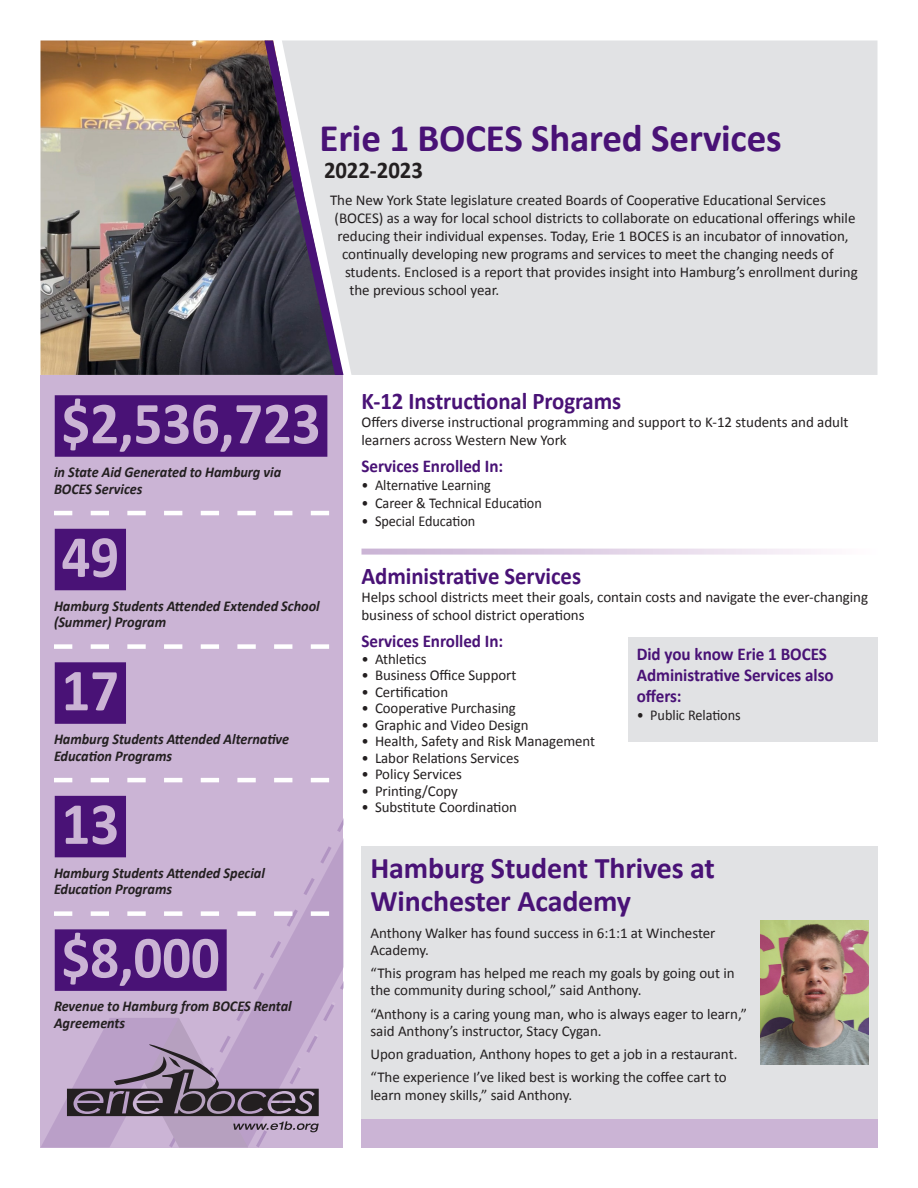
<style>
.page{position:relative;width:918px;height:1188px;background:#fff}
.page>*{position:absolute;margin:0;border:0;box-sizing:border-box;transform-origin:0 0}
.Numbers{font:700 60px "Calibri";letter-spacing:-.005em;color:#cbb4d5;scale:.95 1}
.Heading{font:700 39px "Calibri";letter-spacing:-.005em;color:#491276}
.ExEd_Article_Heading{font:700 30px/33px "Calibri";letter-spacing:-.005em;color:#491276}
.Subheading{font:700 24px "Calibri";letter-spacing:-.005em;color:#491276;scale:.95 1}
.Subheading_W_rule_above{font:700 24px "Calibri";letter-spacing:-.005em;color:#491276;scale:.95 1}
.Subheading-2{font:700 24px "Calibri";letter-spacing:-.005em;color:#231f20;scale:.95 1}
.Service_Enrollment_Headers{font:700 18px/21px "Calibri";letter-spacing:-.005em;color:#491276;scale:.95 1}
.Text{font:15px/18px "Calibri";letter-spacing:-.005em;color:#231f20}
.bulleted_text{font:15px "Calibri";letter-spacing:-.005em;color:#231f20}
.Numbers_Text{font:italic 700 15px/16.5px "Calibri";letter-spacing:-.005em;color:#231f20;scale:.95 1}
.bulleted_text-2{font:15px "Calibri";letter-spacing:-.005em;color:#231f20;scale:.95 1}
.Numbers_Text_no_rule_below{font:italic 700 15px/16.5px "Calibri";letter-spacing:-.005em;color:#231f20;scale:.95 1}
</style>
<div class="page">
<div style="left:40px;top:375px;width:303px;height:773px;background:#cbb4d5"></div>
<div style="left:361px;top:847px;width:517px;height:272px;background:#e1e2e4"></div>
<div style="left:343px;top:40px;width:535px;height:335px;background:#e1e2e4"></div>
<img style="left:40px;top:40px;width:30px;height:335px">
<img style="left:70px;top:40px;width:273px;height:335px">
<div style="left:362px;top:1119px;width:516px;height:29px;background:#cbb4d5"></div>
<svg style="left:362px;top:549px;width:459px;height:6px;background:#e2d4e7"></svg>
<div style="left:628px;top:637px;width:250px;height:105px;background:#e1e2e4"></div>
<div style="left:55px;top:395px;width:272px;height:62px;background:#491276"></div>
<svg style="left:54px;top:511px;width:275px;height:4px"></svg>
<div style="left:55px;top:529px;width:71px;height:61px;background:#491276"></div>
<svg style="left:54px;top:644px;width:275px;height:5px"></svg>
<div style="left:55px;top:662px;width:71px;height:62px;background:#491276"></div>
<svg style="left:41px;top:778px;width:302px;height:370px"></svg>
<div style="left:55px;top:929px;width:172px;height:62px;background:#491276"></div>
<img style="left:761px;top:921px;width:108px;height:144px">
<p class="Heading" style="left:320px;top:113px;width:464px">Erie 1 BOCES Shared Services</p>
<p class="Subheading-2" style="left:324px;top:155px;width:106px">2022-2023</p>
<p class="Text" style="left:330px;top:191px;width:497px">The New York State legislature created Boards of Cooperative Educational Services</p>
<p class="Text" style="left:334px;top:209px;width:523px">(BOCES) as a way for local school districts to collaborate on educational offerings while</p>
<p class="Text" style="left:338px;top:227px;width:513px">reducing their individual expenses. Today, Erie 1 BOCES is an incubator of innovation,</p>
<p class="Text" style="left:342px;top:245px;width:493px">continually developing new programs and services to meet the changing needs of</p>
<p class="Text" style="left:345px;top:263px;width:514px">students. Enclosed is a report that provides insight into Hamburg’s enrollment during</p>
<p class="Text" style="left:350px;top:281px;width:151px">the previous school year.</p>
<p class="Numbers" style="left:62px;top:385px;width:274px">$2,536,723</p>
<p class="Numbers_Text" style="left:54px;top:464px;width:241px">in State Aid Generated to Hamburg via<br>BOCES Services</p>
<p class="Numbers" style="left:62px;top:519px;width:62px">49</p>
<p class="Numbers_Text" style="left:54px;top:597px;width:281px">Hamburg Students Attended Extended School (Summer) Program</p>
<p class="Numbers" style="left:62px;top:652px;width:62px">17</p>
<p class="Numbers_Text" style="left:54px;top:731px;width:249px">Hamburg Students Attended Alternative<br>Education Programs</p>
<p class="Numbers" style="left:62px;top:786px;width:62px">13</p>
<p class="Numbers_Text" style="left:54px;top:864px;width:224px">Hamburg Students Attended Special<br>Education Programs</p>
<p class="Numbers" style="left:62px;top:919px;width:168px">$8,000</p>
<p class="Numbers_Text_no_rule_below" style="left:54px;top:998px;width:252px">Revenue to Hamburg from BOCES Rental<br>Agreements</p>
<p class="Subheading" style="left:362px;top:386px;width:275px">K-12 Instructional Programs</p>
<p class="Text" style="left:362px;top:413px;width:488px">Offers diverse instructional programming and support to K-12 students and adult learners across Western New York</p>
<p class="Service_Enrollment_Headers" style="left:362px;top:456px;width:151px">Services Enrolled In:</p>
<p class="bulleted_text-2" style="left:362px;top:476px;width:138px">• Alternative Learning</p>
<p class="bulleted_text-2" style="left:362px;top:494px;width:191px">• Career &amp; Technical Education</p>
<p class="bulleted_text-2" style="left:362px;top:512px;width:121px">• Special Education</p>
<p class="Subheading_W_rule_above" style="left:362px;top:561px;width:233px">Administrative Services</p>
<p class="Text" style="left:362px;top:588px;width:508px">Helps school districts meet their goals, contain costs and navigate the ever-changing business of school district operations</p>
<p class="Service_Enrollment_Headers" style="left:362px;top:631px;width:151px">Services Enrolled In:</p>
<p class="bulleted_text" style="left:362px;top:649px;width:67px">• Athletics</p>
<p class="bulleted_text" style="left:362px;top:666px;width:156px">• Business Office Support</p>
<p class="bulleted_text" style="left:362px;top:682px;width:88px">• Certification</p>
<p class="bulleted_text" style="left:362px;top:699px;width:156px">• Cooperative Purchasing</p>
<p class="bulleted_text" style="left:362px;top:715px;width:169px">• Graphic and Video Design</p>
<p class="bulleted_text" style="left:362px;top:732px;width:235px">• Health, Safety and Risk Management</p>
<p class="bulleted_text" style="left:362px;top:748px;width:159px">• Labor Relations Services</p>
<p class="bulleted_text" style="left:362px;top:765px;width:102px">• Policy Services</p>
<p class="bulleted_text" style="left:362px;top:781px;width:98px">• Printing/Copy</p>
<p class="bulleted_text" style="left:362px;top:798px;width:157px">• Substitute Coordination</p>
<p class="Service_Enrollment_Headers" style="left:637px;top:643px;width:209px">Did you know Erie 1 BOCES<br>Administrative Services also offers:</p>
<p class="bulleted_text-2" style="left:637px;top:705px;width:111px">• Public Relations</p>
<p class="ExEd_Article_Heading" style="left:370px;top:852px;width:346px">Hamburg Student Thrives at<br>Winchester Academy</p>
<p class="Text" style="left:370px;top:924px;width:347px;line-height:17.2px">Anthony Walker has found success in 6:1:1 at Winchester<br>Academy.</p>
<p class="Text" style="left:370px;top:965px;width:366px;line-height:17.2px">“This program has helped me reach my goals by going out in the community during school,” said Anthony.</p>
<p class="Text" style="left:370px;top:1005px;width:378px;line-height:17.2px">“Anthony is a caring young man, who is always eager to learn,” said Anthony’s instructor, Stacy Cygan.</p>
<p class="Text" style="left:370px;top:1045px;width:368px">Upon graduation, Anthony hopes to get a job in a restaurant.</p>
<p class="Text" style="left:370px;top:1068px;width:358px">“The experience I’ve liked best is working the coffee cart to learn money skills,” said Anthony.</p>
</div>
